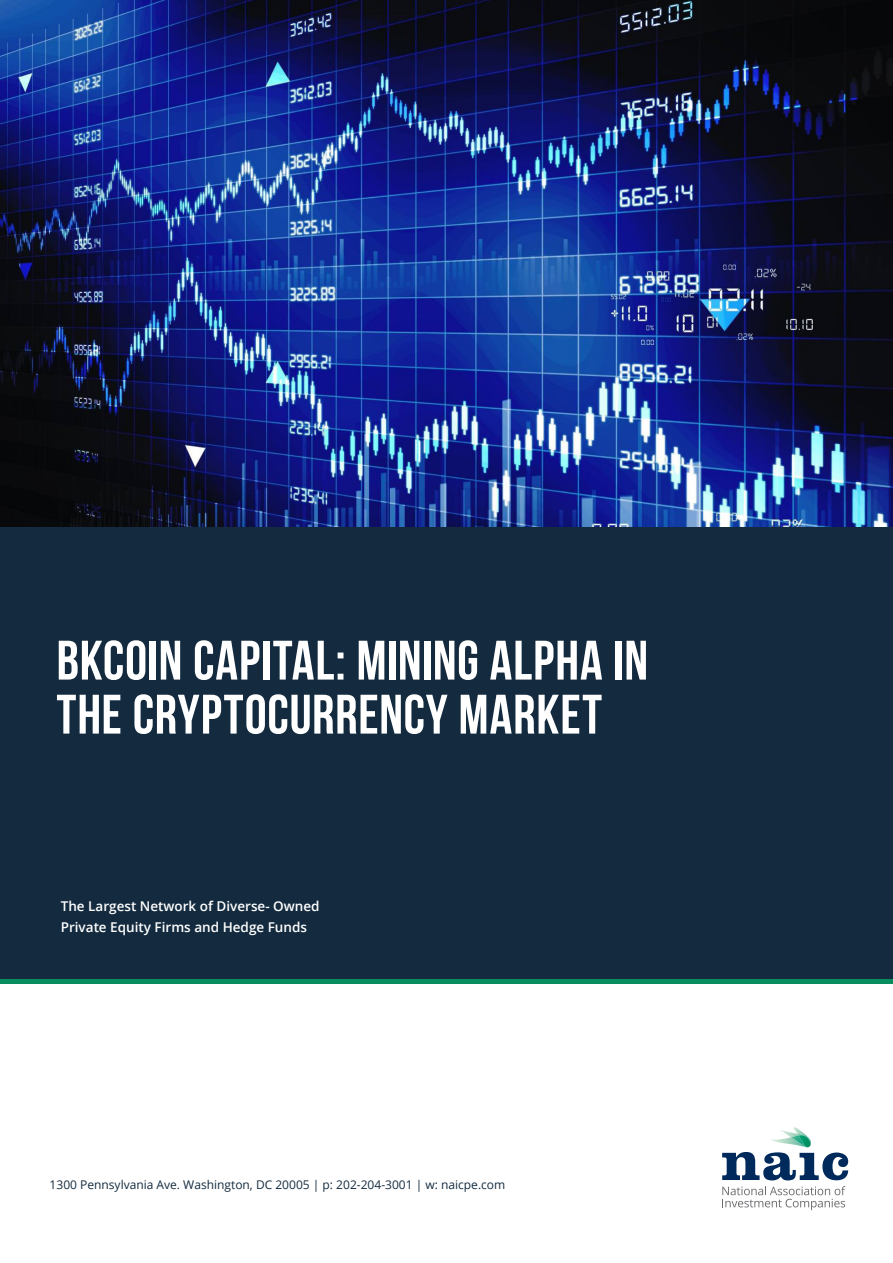
<style>
.page{position:relative;width:893px;height:1263px;background:#fff}
.page>*{position:absolute;margin:0;border:0;box-sizing:border-box;transform-origin:0 0}
.Body_Copy__Center{font:700 55.5px/54px "Bebas Neue";letter-spacing:.015em;color:#fff}
.t1{font:600 13.5px/21px "Open Sans";color:#fff}
.t2{font:12px "Open Sans";color:#142b3f}
</style>
<div class="page">
<svg style="left:722px;top:1186px;width:123px;height:24px"></svg>
<img style="left:781px;top:1130px;width:12px;height:5px">
<img style="left:793px;top:1127px;width:12px;height:8px">
<svg style="left:722px;top:1135px;width:126px;height:45px"></svg>
<div style="left:0;top:510px;width:893px;height:469px;background:#142b3f"></div>
<div style="left:0;top:979px;width:893px;height:5px;background:#088c60"></div>
<img style="left:0;top:0;width:893px;height:526px">
<p class="Body_Copy__Center" style="left:57px;top:633px;width:593px">BKCOIN CAPITAL: MINING ALPHA IN<br>THE CRYPTOCURRENCY MARKET</p>
<p class="t1" style="left:61px;top:895px;width:260px">The Largest Network of Diverse- Owned<br>Private Equity Firms and Hedge Funds</p>
<p class="t2" style="left:50px;top:1176px;width:457px">1300 Pennsylvania Ave. Washington, DC 20005 | p: 202-204-3001 | w: naicpe.com</p>
</div>
